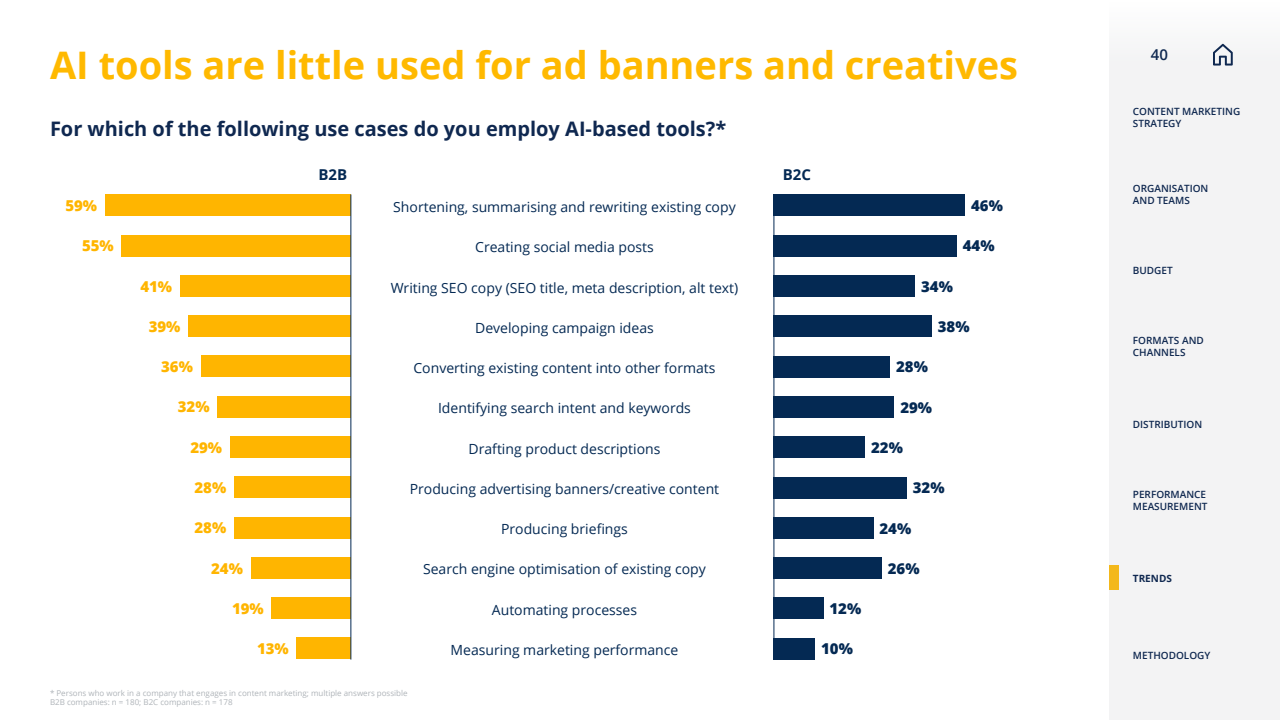
<style>
.page{position:relative;width:1280px;height:720px;background:#fff}
.page>*{position:absolute;margin:0;border:0;box-sizing:border-box;transform-origin:0 0}
.t1{font:700 38px "Open Sans";color:#ffb900}
.t2{font:700 20px "Open Sans";color:#0f2850}
.t3{font:800 15px "Open Sans";color:#042953}
.t4{font:800 15px "Open Sans";color:#ffb500}
.t5{font:700 15px "Open Sans";color:#042953}
.t6{font:600 15px "Open Sans";color:#0f2850}
.t7{font:14px "Open Sans";color:#042953}
.t8{font:600 10px/12px "Open Sans";color:#0f2850}
.t9{font:700 10px "Open Sans";color:#0f2850}
.t10{font:8px/9.6px "Open Sans";color:#afb4b9}
</style>
<div class="page">
<div style="left:1109px;top:0;width:171px;height:720px;background:#f3f3f4"></div>
<svg style="left:1213px;top:44px;width:20px;height:22px"></svg>
<div style="left:773px;top:194px;width:192px;height:22px;background:#042953"></div>
<div style="left:773px;top:235px;width:184px;height:22px;background:#042953"></div>
<div style="left:773px;top:275px;width:142px;height:22px;background:#042953"></div>
<div style="left:773px;top:315px;width:159px;height:22px;background:#042953"></div>
<div style="left:773px;top:356px;width:117px;height:21px;background:#042953"></div>
<div style="left:773px;top:396px;width:121px;height:22px;background:#042953"></div>
<div style="left:773px;top:436px;width:92px;height:22px;background:#042953"></div>
<div style="left:773px;top:477px;width:134px;height:21px;background:#042953"></div>
<div style="left:773px;top:517px;width:101px;height:22px;background:#042953"></div>
<div style="left:773px;top:557px;width:109px;height:22px;background:#042953"></div>
<div style="left:773px;top:598px;width:50px;height:21px;background:#042953"></div>
<div style="left:773px;top:638px;width:42px;height:21px;background:#042953"></div>
<div style="left:105px;top:194px;width:246px;height:22px;background:#ffb500"></div>
<div style="left:122px;top:235px;width:229px;height:22px;background:#ffb500"></div>
<div style="left:180px;top:275px;width:171px;height:22px;background:#ffb500"></div>
<div style="left:189px;top:315px;width:162px;height:22px;background:#ffb500"></div>
<div style="left:201px;top:356px;width:150px;height:21px;background:#ffb500"></div>
<div style="left:218px;top:396px;width:133px;height:22px;background:#ffb500"></div>
<div style="left:230px;top:436px;width:121px;height:22px;background:#ffb500"></div>
<div style="left:234px;top:476px;width:117px;height:22px;background:#ffb500"></div>
<div style="left:234px;top:517px;width:117px;height:21px;background:#ffb500"></div>
<div style="left:251px;top:557px;width:100px;height:22px;background:#ffb500"></div>
<div style="left:272px;top:597px;width:79px;height:22px;background:#ffb500"></div>
<div style="left:297px;top:638px;width:54px;height:21px;background:#ffb500"></div>
<hr style="left:773px;top:194px;width:1px;height:465px;background:#042953">
<hr style="left:350px;top:194px;width:1px;height:465px;background:#042953">
<h1 class="t1" style="left:50px;top:38px;width:970px">AI tools are little used for ad banners and creatives</h1>
<h2 class="t2" style="left:50px;top:115px;width:678px">For which of the following use cases do you employ AI-based tools?*</h2>
<p class="t4" style="left:65px;top:194px;width:33px">59%</p>
<p class="t4" style="left:82px;top:234px;width:33px">55%</p>
<p class="t4" style="left:140px;top:275px;width:33px">41%</p>
<p class="t4" style="left:149px;top:315px;width:33px">39%</p>
<p class="t4" style="left:161px;top:355px;width:33px">36%</p>
<p class="t4" style="left:178px;top:396px;width:33px">32%</p>
<p class="t4" style="left:190px;top:436px;width:33px">29%</p>
<p class="t4" style="left:195px;top:476px;width:33px">28%</p>
<p class="t4" style="left:195px;top:516px;width:33px">28%</p>
<p class="t4" style="left:211px;top:557px;width:33px">24%</p>
<p class="t4" style="left:232px;top:597px;width:33px">19%</p>
<p class="t4" style="left:257px;top:637px;width:33px">13%</p>
<p class="t5" style="left:318px;top:164px;width:30px">B2B</p>
<p class="t5" style="left:783px;top:164px;width:30px">B2C</p>
<p class="t7" style="left:393px;top:197px;width:344px">Shortening, summarising and rewriting existing copy</p>
<p class="t7" style="left:475px;top:238px;width:180px">Creating social media posts</p>
<p class="t7" style="left:391px;top:278px;width:349px">Writing SEO copy (SEO title, meta description, alt text)</p>
<p class="t7" style="left:475px;top:318px;width:180px">Developing campaign ideas</p>
<p class="t7" style="left:413px;top:358px;width:304px">Converting existing content into other formats</p>
<p class="t7" style="left:438px;top:399px;width:254px">Identifying search intent and keywords</p>
<p class="t7" style="left:469px;top:439px;width:193px">Drafting product descriptions</p>
<p class="t7" style="left:410px;top:479px;width:311px">Producing advertising banners/creative content</p>
<p class="t7" style="left:501px;top:519px;width:128px">Producing briefings</p>
<p class="t7" style="left:423px;top:560px;width:284px">Search engine optimisation of existing copy</p>
<p class="t7" style="left:492px;top:600px;width:147px">Automating processes</p>
<p class="t7" style="left:451px;top:640px;width:229px">Measuring marketing performance</p>
<p class="t3" style="left:971px;top:194px;width:33px">46%</p>
<p class="t3" style="left:963px;top:234px;width:33px">44%</p>
<p class="t3" style="left:921px;top:275px;width:33px">34%</p>
<p class="t3" style="left:938px;top:315px;width:33px">38%</p>
<p class="t3" style="left:896px;top:355px;width:33px">28%</p>
<p class="t3" style="left:900px;top:396px;width:33px">29%</p>
<p class="t3" style="left:871px;top:436px;width:33px">22%</p>
<p class="t3" style="left:913px;top:476px;width:33px">32%</p>
<p class="t3" style="left:880px;top:517px;width:33px">24%</p>
<p class="t3" style="left:888px;top:557px;width:33px">26%</p>
<p class="t3" style="left:829px;top:597px;width:33px">12%</p>
<p class="t3" style="left:821px;top:638px;width:33px">10%</p>
<p class="t10" style="left:50px;top:688px;width:359px">* Persons who work in a company that engages in content marketing; multiple answers possible<br>B2B companies: n = 180; B2C companies: n = 178</p>
<p class="t6" style="left:1151px;top:44px;width:19px">40</p>
<p class="t8" style="left:1133px;top:105px;width:109px">CONTENT MARKETING<br>STRATEGY</p>
<p class="t8" style="left:1133px;top:182px;width:77px">ORGANISATION<br>AND TEAMS</p>
<p class="t8" style="left:1133px;top:265px;width:41px">BUDGET</p>
<p class="t8" style="left:1133px;top:335px;width:72px">FORMATS AND<br>CHANNELS</p>
<p class="t8" style="left:1133px;top:418px;width:71px">DISTRIBUTION</p>
<p class="t8" style="left:1133px;top:488px;width:76px">PERFORMANCE<br>MEASUREMENT</p>
<p class="t9" style="left:1133px;top:571px;width:41px">TRENDS</p>
<p class="t8" style="left:1133px;top:649px;width:79px">METHODOLOGY</p>
</div>
